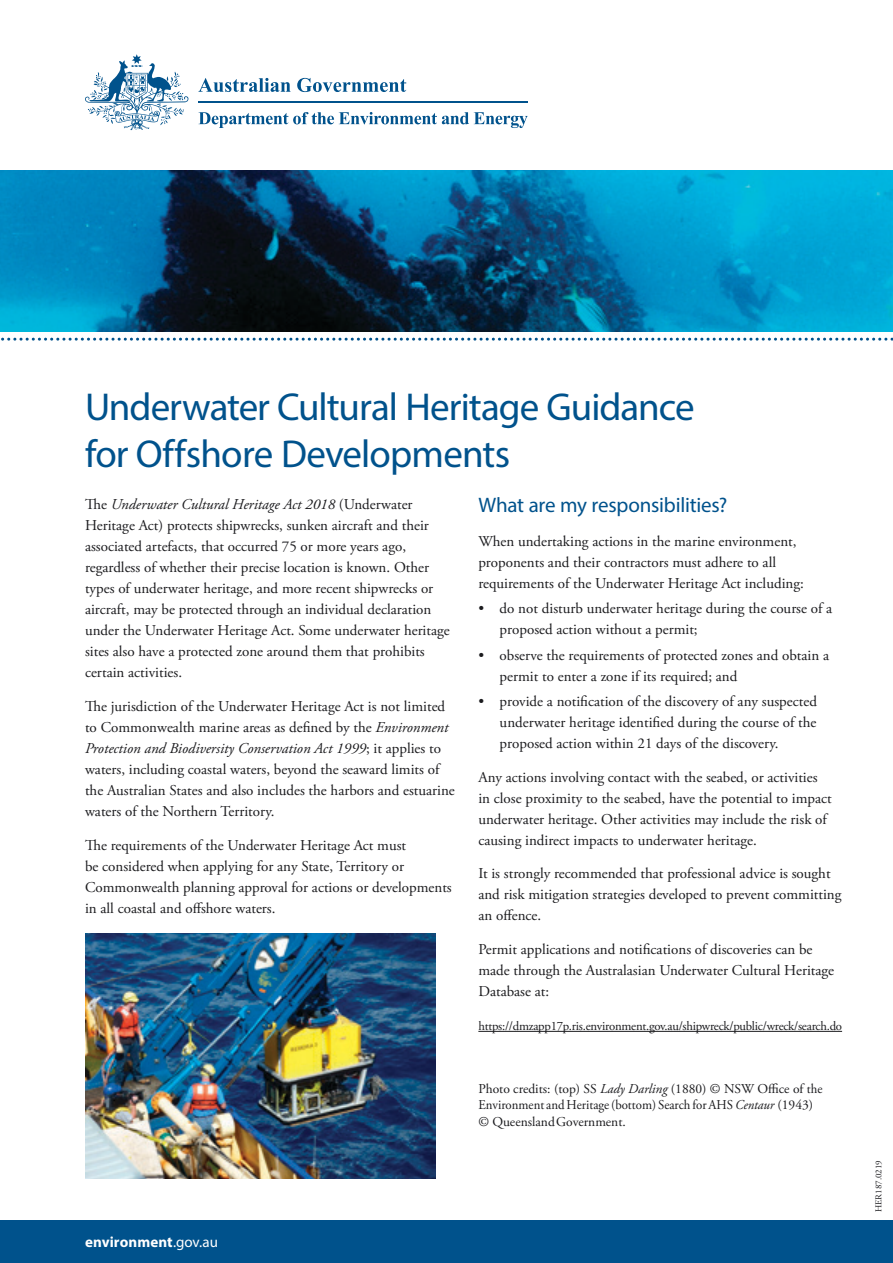
<style>
.page{position:relative;width:893px;height:1263px;background:#fff}
.page>*{position:absolute;margin:0;border:0;box-sizing:border-box;transform-origin:0 0}
.Subhead_1{font:39px/46.5px "Myriad Pro";letter-spacing:-.025em;color:#00528c}
.Subhead_3{font:21px "Myriad Pro";letter-spacing:-.01em;color:#00528c}
.Text{font:15px/21px "Adobe Garamond Pro";color:#1b1b1e}
.t1{font:700 15px "Myriad Pro";letter-spacing:.005em;color:#fff}
.Text-2{font:13.5px/16.5px "Adobe Garamond Pro";color:#1b1b1e}
.Text-3{font:12.75px "Adobe Garamond Pro";letter-spacing:-.02em;color:#1b1b1e}
.t2{font:9px "Adobe Garamond Pro";color:#1b1b1e}
.s1{font-style:italic}
.s2{font-weight:400}
</style>
<div class="page">
<div style="left:0;top:1220px;width:893px;height:43px;background:#00528c"></div>
<svg style="left:1px;top:338px;width:892px;height:3px"></svg>
<svg style="left:85px;top:54px;width:104px;height:76px"></svg>
<hr style="left:198px;top:101px;width:330px;height:1px;background:#00528c">
<svg style="left:198px;top:78px;width:93px;height:14px"></svg>
<svg style="left:297px;top:78px;width:109px;height:14px"></svg>
<svg style="left:199px;top:112px;width:329px;height:16px"></svg>
<img style="left:0;top:170px;width:893px;height:162px">
<hr style="left:478px;top:1031px;width:364px;height:1px;background:#1b1b1e">
<img style="left:85px;top:933px;width:351px;height:246px">
<h1 class="Subhead_1" style="left:85px;top:383px;width:611px">Underwater Cultural Heritage Guidance for Offshore Developments</h1>
<p class="Text" style="left:85px;top:494px;width:366px">The <span class="s1">Underwater Cultural Heritage Act 2018</span> (Underwater Heritage Act) protects shipwrecks, sunken aircraft and their associated artefacts, that occurred 75 or more years ago, regardless of whether their precise location is known. Other types of underwater heritage, and more recent shipwrecks or aircraft, may be protected through an individual declaration under the Underwater Heritage Act. Some underwater heritage sites also have a protected zone around them that prohibits certain activities.</p>
<p class="Text" style="left:85px;top:696px;width:371px">The jurisdiction of the Underwater Heritage Act is not limited to Commonwealth marine areas as defined by the <span class="s1">Environment Protection and Biodiversity Conservation Act 1999</span>; it applies to waters, including coastal waters, beyond the seaward limits of the Australian States and also includes the harbors and estuarine waters of the Northern Territory.</p>
<p class="Text" style="left:85px;top:835px;width:368px">The requirements of the Underwater Heritage Act must<br>be considered when applying for any State, Territory or Commonwealth planning approval for actions or developments in all coastal and offshore waters.</p>
<h3 class="Subhead_3" style="left:478px;top:492px;width:250px">What are my responsibilities?</h3>
<p class="Text" style="left:478px;top:531px;width:327px">When undertaking actions in the marine environment, proponents and their contractors must adhere to all requirements of the Underwater Heritage Act including:</p>
<p class="Text" style="left:500px;top:598px;width:334px;text-indent:-21px">• do not disturb underwater heritage during the course of a proposed action without a permit;</p>
<p class="Text" style="left:500px;top:645px;width:331px;text-indent:-21px">• observe the requirements of protected zones and obtain a permit to enter a zone if its required; and</p>
<p class="Text" style="left:500px;top:691px;width:319px;text-align:justify;text-indent:-21px">• provide a notification of the discovery of any suspected underwater heritage identified during the course of the proposed action within 21 days of the discovery.</p>
<p class="Text" style="left:478px;top:767px;width:355px">Any actions involving contact with the seabed, or activities in close proximity to the seabed, have the potential to impact underwater heritage. Other activities may include the risk of causing indirect impacts to underwater heritage.</p>
<p class="Text" style="left:478px;top:863px;width:365px">It is strongly recommended that professional advice is sought and risk mitigation strategies developed to prevent committing an offence.</p>
<p class="Text" style="left:478px;top:939px;width:357px">Permit applications and notifications of discoveries can be made through the Australasian Underwater Cultural Heritage<br>Database at:</p>
<p class="Text-3" style="left:478px;top:1018px;width:365px">https://dmzapp17p.ris.environment.gov.au/shipwreck/public/wreck/search.do</p>
<p class="t1" style="left:85px;top:1232px;width:134px">environment<span class="s2">.gov.au</span></p>
<p class="Text-2" style="left:478px;top:1081px;width:346px">Photo credits: (top) SS <span class="s1">Lady Darling</span> (1880) © NSW Office of the<br>Environment and Heritage (bottom) Search for AHS <span class="s1">Centaur</span> (1943) © Queensland Government.</p>
<p class="t2" style="left:873px;top:1212px;width:54px;rotate:-90deg">HER187.0219</p>
</div>
